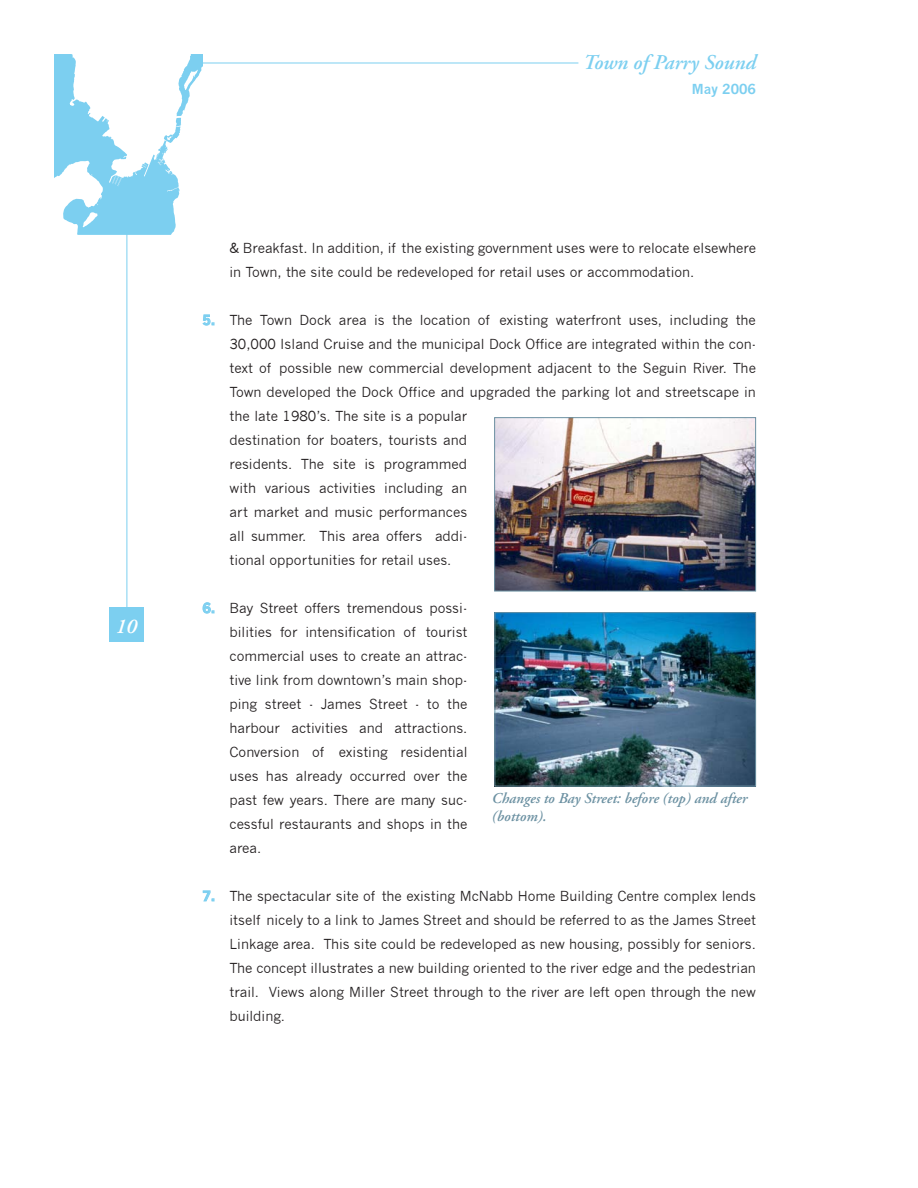
<style>
.page{position:relative;width:918px;height:1188px;background:#fff}
.page>*{position:absolute;margin:0;border:0;box-sizing:border-box;transform-origin:0 0}
.t1{font:italic 600 21px "Adobe Garamond Pro";color:#7ccff0}
.t2{font:italic 600 21px "Adobe Garamond Pro";color:#fff}
.t3{font:italic 600 15px/18px "Adobe Garamond Pro";color:#6c91a2}
.t4{font:13.5px/24px "News Gothic";color:#231f20}
.t5{font:700 13.5px "News Gothic";color:#7ccff0}
.s1{font-weight:700;color:#7ccff0}
</style>
<div class="page">
<svg style="left:54px;top:54px;width:148px;height:181px"></svg>
<hr style="left:127px;top:231px;width:1px;height:380px;background:#7ccff0">
<div style="left:109px;top:608px;width:35px;height:34px;background:#7ccff0"></div>
<hr style="left:202px;top:63px;width:376px;height:1px;background:#7ccff0">
<svg style="left:202px;top:314px;width:12px;height:12px"></svg>
<svg style="left:202px;top:602px;width:12px;height:12px"></svg>
<svg style="left:202px;top:890px;width:12px;height:12px"></svg>
<img style="left:496px;top:419px;width:258px;height:170px">
<div style="left:494px;top:417px;width:262px;height:174px;border:1px solid #6c91a2"></div>
<img style="left:496px;top:614px;width:258px;height:170px">
<div style="left:494px;top:612px;width:262px;height:174px;border:1px solid #6c91a2"></div>
<h1 class="t2" style="left:116px;top:614px;width:23px">10</h1>
<h1 class="t1" style="left:583px;top:50px;width:174px">Town of Parry Sound</h1>
<p class="t5" style="left:692px;top:80px;width:66px">May 2006</p>
<p class="t4" style="left:230px;top:236px;width:528px">&amp; Breakfast. In addition, if the existing government uses were to relocate elsewhere in Town, the site could be redeveloped for retail uses or accommodation.</p>
<p class="t4" style="left:229px;top:308px;width:528px;text-indent:-27px"><span class="s1">5.</span> The Town Dock area is the location of existing waterfront uses, including the 30,000 Island Cruise and the municipal Dock Office are integrated within the con&shy;text of possible new commercial development adjacent to the Seguin River. The Town developed the Dock Office and upgraded the parking lot and streetscape in the late 1980’s. The site is a popular<br>destination for boaters, tourists and<br>residents. The site is programmed<br>with various activities including an<br>art market and music performances<br>all summer. This area offers addi-<br>tional opportunities for retail uses.</p>
<p class="t4" style="left:229px;top:596px;width:239px;text-align:justify;text-indent:-27px"><span class="s1">6.</span> Bay Street offers tremendous possi&shy;bilities for intensification of tourist commercial uses to create an attrac&shy;tive link from downtown’s main shop&shy;ping street - James Street - to the harbour activities and attractions.<br>Conversion of existing residential uses has already occurred over the past few years. There are many suc&shy;cessful restaurants and shops in the area.</p>
<p class="t4" style="left:229px;top:884px;width:528px;text-align:justify;text-indent:-27px"><span class="s1">7.</span> The spectacular site of the existing McNabb Home Building Centre complex lends itself nicely to a link to James Street and should be referred to as the James Street Linkage area. This site could be redeveloped as new housing, possibly for seniors.<br>The concept illustrates a new building oriented to the river edge and the pedestrian trail. Views along Miller Street through to the river are left open through the new building.</p>
<p class="t3" style="left:492px;top:790px;width:257px">Changes to Bay Street: before (top) and after (bottom).</p>
</div>
